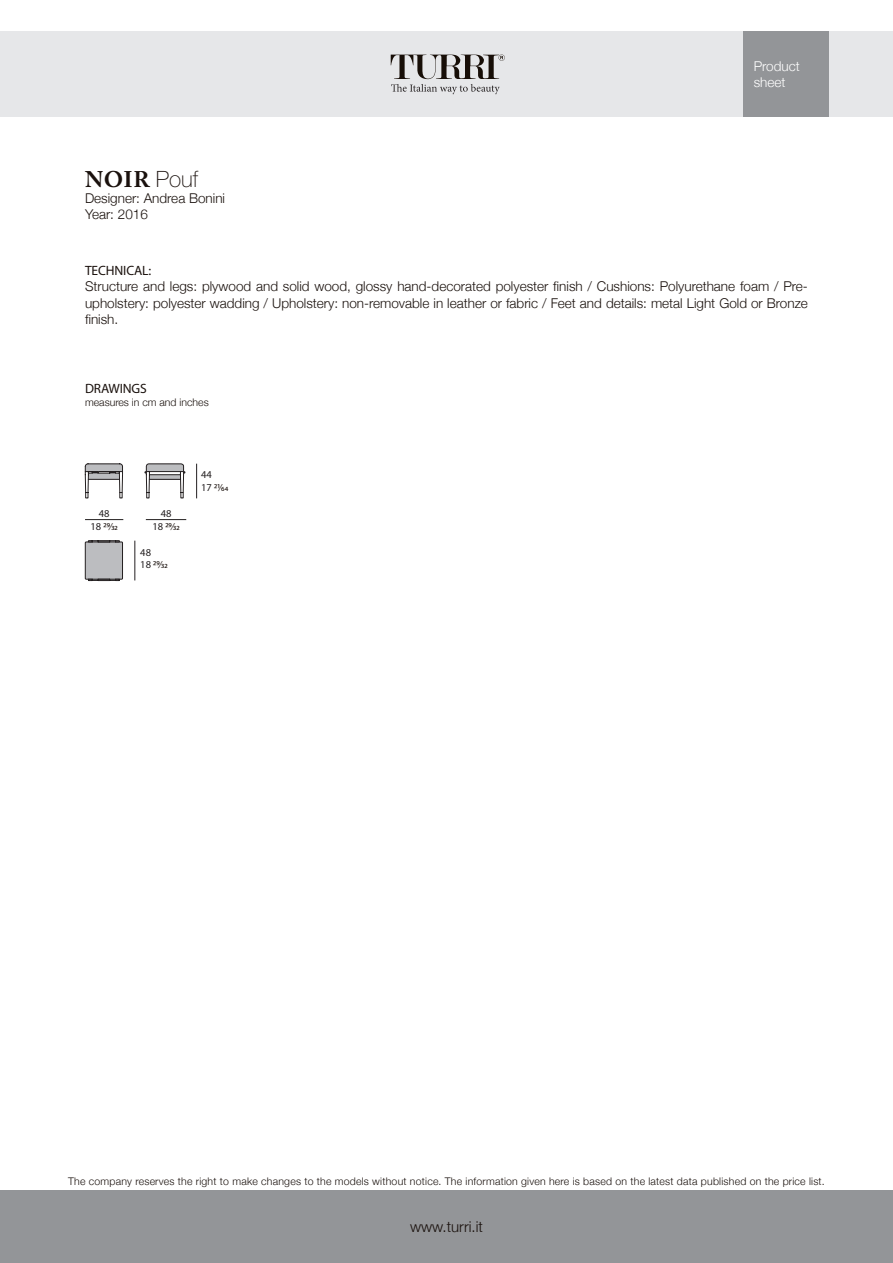
<style>
.page{position:relative;width:893px;height:1263px;background:#fff}
.page>*{position:absolute;margin:0;border:0;box-sizing:border-box;transform-origin:0 0}
.t1{font:700 22.5px "Adobe Caslon Pro";color:#1a110d}
.t2{font:300 15px "Helvetica Neue";color:#1a110d}
.t3{font:300 13.5px/16.2px "Helvetica Neue";color:#1a110d;text-align:justify}
.t4{font:13.5px "Myriad Pro";letter-spacing:-.01em;color:#1a110d}
.t5{font:300 13.5px/16.2px "Helvetica Neue";color:#fff}
.t6{font:300 10.5px "Helvetica Neue";letter-spacing:.02em;color:#1a110d}
.t7{font:10.5px "Myriad Pro";color:#1a110d}
.t8{font:300 10.5px "Helvetica Neue";color:#1a110d}
.t9{font:10.5px "Myriad Pro";color:#231f20}
.s1{font-family:"Helvetica Neue";font-weight:100}
.s2{color:#231f20}
</style>
<div class="page">
<div style="left:0;top:32px;width:893px;height:85px;background:#e6e7e9"></div>
<div style="left:0;top:1191px;width:893px;height:72px;background:#939598"></div>
<div style="left:743px;top:32px;width:85px;height:85px;background:#939598"></div>
<svg style="left:391px;top:55px;width:114px;height:39px"></svg>
<hr style="left:85px;top:519px;width:38px;height:1px;background:#231f20">
<hr style="left:146px;top:519px;width:40px;height:1px;background:#231f20">
<hr style="left:196px;top:464px;width:1px;height:34px;background:#231f20">
<hr style="left:135px;top:541px;width:1px;height:39px;background:#231f20">
<svg style="left:85px;top:464px;width:38px;height:35px"></svg>
<svg style="left:85px;top:540px;width:38px;height:41px"></svg>
<svg style="left:144px;top:464px;width:41px;height:35px"></svg>
<p class="t1" style="left:85px;top:166px;width:115px">NOIR <span class="s1">Pouf</span></p>
<p class="t3" style="left:85px;top:190px;width:142px">Designer: Andrea Bonini</p>
<p class="t3" style="left:85px;top:206px;width:64px">Year: 2016</p>
<p class="t5" style="left:754px;top:58px;width:48px">Product sheet</p>
<p class="t4" style="left:85px;top:262px;width:68px">TECHNICAL:</p>
<p class="t3" style="left:85px;top:278px;width:724px">Structure and legs: plywood and solid wood, glossy hand-decorated polyester finish / Cushions: Polyurethane foam / Pre&shy;upholstery: polyester wadding / Upholstery: non-removable in leather or fabric / Feet and details: metal Light Gold or Bronze finish.</p>
<p class="t4" style="left:85px;top:380px;width:63px">DRAWINGS</p>
<p class="t8" style="left:85px;top:396px;width:125px">measures in cm and inches</p>
<p class="t9" style="left:99px;top:507px;width:12px">48</p>
<p class="t7" style="left:90px;top:519px;width:29px"><span class="s2">18</span> 29/32</p>
<p class="t9" style="left:161px;top:507px;width:12px">48</p>
<p class="t7" style="left:152px;top:519px;width:29px"><span class="s2">18</span> 29/32</p>
<p class="t9" style="left:140px;top:546px;width:12px">48</p>
<p class="t7" style="left:140px;top:558px;width:29px"><span class="s2">18</span> 29/32</p>
<p class="t9" style="left:201px;top:468px;width:12px">44</p>
<p class="t7" style="left:201px;top:481px;width:29px"><span class="s2">17</span> 21/64</p>
<p class="t6" style="left:68px;top:1175px;width:758px">The company reserves the right to make changes to the models without notice. The information given here is based on the latest data published on the price list.</p>
<p class="t2" style="left:410px;top:1217px;width:74px">www.turri.it</p>
</div>
